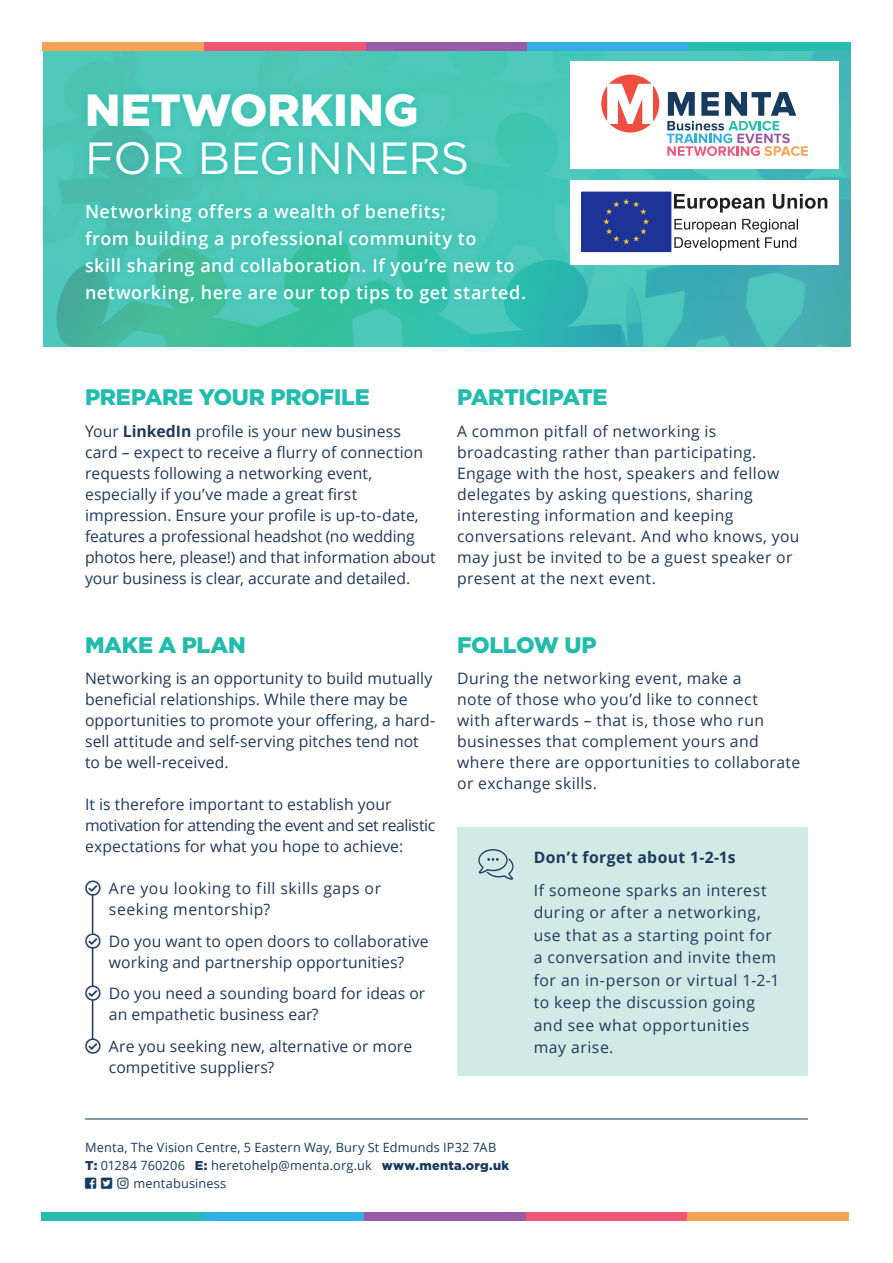
<style>
.page{position:relative;width:893px;height:1263px;background:#fff}
.page>*{position:absolute;margin:0;border:0;box-sizing:border-box;transform-origin:0 0}
.Body{font:45px/48px "Gotham";color:#fff}
.Body-2{font:900 22.5px "Gotham";letter-spacing:-.015em;color:#22bcac}
.Body-3{font:600 18px/27px "Open Sans";letter-spacing:.025em;color:#fff}
.Body-4{font:15.75px/21px "Open Sans";letter-spacing:.015em;color:#1e395d}
.Body-5{font:15.75px/22.5px "Open Sans";letter-spacing:.035em;color:#1e395d}
.Body-6{font:700 15.75px "Open Sans";letter-spacing:.025em;color:#1e395d}
.t1{font:12.75px/18px "Open Sans";letter-spacing:.015em;color:#183a5e}
.s1{font-weight:900}
.s2{font-weight:700}
.s3{font-family:"Gotham Pro";font-weight:900}
</style>
<div class="page">
<hr style="left:85px;top:1118px;width:723px;height:1px;background:#183a5e">
<div style="left:203px;top:1212px;width:162px;height:8px;background:#34afe3"></div>
<div style="left:42px;top:1212px;width:161px;height:8px;background:#27bcac"></div>
<div style="left:365px;top:1212px;width:161px;height:8px;background:#995ba5"></div>
<div style="left:526px;top:1212px;width:162px;height:8px;background:#f05675"></div>
<div style="left:688px;top:1212px;width:161px;height:8px;background:#f8a354"></div>
<div style="left:457px;top:828px;width:351px;height:248px;background:#d0eae6"></div>
<svg style="left:43px;top:51px;width:807px;height:296px;background:#45bfb4"></svg>
<div style="left:78px;top:86px;width:454px;height:225px;background:#22bcac;opacity:.75"></div>
<div style="left:570px;top:180px;width:269px;height:85px;background:#fff"></div>
<svg style="left:674px;top:194px;width:153px;height:19px"></svg>
<svg style="left:674px;top:219px;width:124px;height:32px"></svg>
<div style="left:582px;top:192px;width:89px;height:60px;background:#1d3398"></div>
<div style="left:581px;top:192px;width:90px;height:60px;border:1px solid #1d3398"></div>
<svg style="left:603px;top:199px;width:46px;height:45px"></svg>
<div style="left:570px;top:62px;width:269px;height:107px;background:#fff"></div>
<svg style="left:601px;top:75px;width:58px;height:58px"></svg>
<svg style="left:667px;top:92px;width:141px;height:64px"></svg>
<div style="left:527px;top:43px;width:162px;height:8px;background:#34afe3"></div>
<div style="left:689px;top:43px;width:161px;height:8px;background:#27bcac"></div>
<div style="left:366px;top:43px;width:161px;height:8px;background:#995ba5"></div>
<div style="left:204px;top:43px;width:162px;height:8px;background:#f05675"></div>
<div style="left:43px;top:43px;width:161px;height:8px;background:#f8a354"></div>
<hr style="left:92px;top:895px;width:1px;height:38px;background:#1e395d">
<hr style="left:92px;top:947px;width:1px;height:39px;background:#1e395d">
<hr style="left:92px;top:1000px;width:1px;height:39px;background:#1e395d">
<svg style="left:478px;top:849px;width:35px;height:31px"></svg>
<p class="Body" style="left:85px;top:85px;width:386px"><span class="s1">NETWORKING<br></span>FOR BEGINNERS</p>
<p class="Body-3" style="left:85px;top:197px;width:442px">Networking offers a wealth of benefits;<br>from building a professional community to<br>skill sharing and collaboration. If you’re new to networking, here are our top tips to get started.</p>
<p class="Body-2" style="left:85px;top:382px;width:286px">PREPARE YOUR PROFILE</p>
<p class="Body-4" style="left:85px;top:420px;width:352px">Your <span class="s2">LinkedIn</span> profile is your new business card – expect to receive a flurry of connection requests following a networking event, especially if you’ve made a great first impression. Ensure your profile is up-to-date, features a professional headshot (no wedding photos here, please!) and that information about your business is clear, accurate and detailed.</p>
<p class="Body-2" style="left:85px;top:629px;width:162px">MAKE A PLAN</p>
<p class="Body-4" style="left:85px;top:667px;width:352px">Networking is an opportunity to build mutually beneficial relationships. While there may be opportunities to promote your offering, a hard&shy;sell attitude and self-serving pitches tend not to be well-received.</p>
<p class="Body-4" style="left:85px;top:793px;width:352px">It is therefore important to establish your motivation for attending the event and set realistic expectations for what you hope to achieve:</p>
<p class="Body-5" style="left:109px;top:877px;width:274px;line-height:21px;text-indent:-24px">★ Are you looking to fill skills gaps or seeking mentorship?</p>
<p class="Body-4" style="left:85px;top:930px;width:345px;text-align:center">★ Do you want to open doors to collaborative working and partnership opportunities?</p>
<p class="Body-4" style="left:109px;top:982px;width:318px;text-indent:-24px">★ Do you need a sounding board for ideas or an empathetic business ear?</p>
<p class="Body-4" style="left:109px;top:1035px;width:305px;text-indent:-24px">★ Are you seeking new, alternative or more competitive suppliers?</p>
<p class="Body-2" style="left:457px;top:382px;width:152px">PARTICIPATE</p>
<p class="Body-4" style="left:457px;top:420px;width:344px">A common pitfall of networking is broadcasting rather than participating.<br>Engage with the host, speakers and fellow delegates by asking questions, sharing interesting information and keeping conversations relevant. And who knows, you may just be invited to be a guest speaker or present at the next event.</p>
<p class="Body-2" style="left:457px;top:629px;width:141px">FOLLOW UP</p>
<p class="Body-4" style="left:457px;top:667px;width:345px">During the networking event, make a<br>note of those who you’d like to connect<br>with afterwards – that is, those who run businesses that complement yours and where there are opportunities to collaborate or exchange skills.</p>
<p class="Body-6" style="left:534px;top:846px;width:204px">Don’t forget about 1-2-1s</p>
<p class="Body-5" style="left:534px;top:878px;width:247px">If someone sparks an interest during or after a networking, use that as a starting point for a conversation and invite them for an in-person or virtual 1-2-1 to keep the discussion going and see what opportunities may arise.</p>
<p class="t1" style="left:85px;top:1138px;width:426px">Menta, The Vision Centre, 5 Eastern Way, Bury St Edmunds IP32 7AB<br><span class="s3">T:</span> 01284 760206 <span class="s3">E:</span> heretohelp@menta.org.uk <span class="s3">www.menta.org.uk</span></p>
<p class="t1" style="left:85px;top:1174px;width:143px">□□▲❑◆ ▼▼▲❑◆ ■▲▼ mentabusiness</p>
</div>
